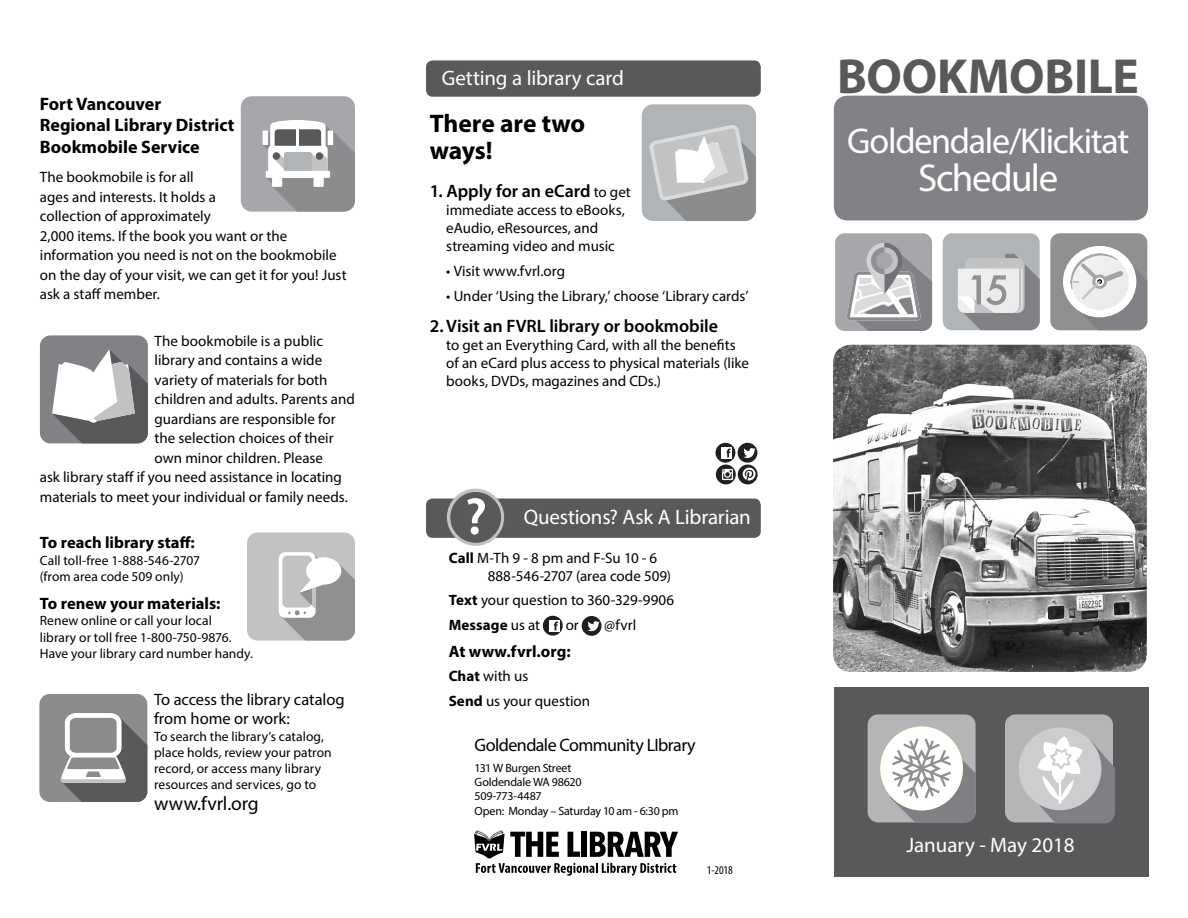
<style>
.page{position:relative;width:1188px;height:918px;background:#fff}
.page>*{position:absolute;margin:0;border:0;box-sizing:border-box;transform-origin:0 0}
.t1{font:700 49.5px "Myriad Pro";letter-spacing:-.005em;color:#58595b}
.t2{font:39px "Myriad Pro";letter-spacing:-.035em;color:#fff}
.t3{font:36px "Myriad Pro";letter-spacing:-.035em;color:#fff}
.Body_copy{font:700 25.5px/27px "Myriad Pro";letter-spacing:-.005em;color:#000}
.Subhead{font:21px "Myriad Pro";letter-spacing:-.005em;color:#fff}
.Body_copy-2{font:21px "Myriad Pro";letter-spacing:-.005em;color:#fff}
.Body_copy-3{font:19.5px "Myriad Pro";color:#000}
.Body_copy-4{font:600 18px "Myriad Pro";letter-spacing:-.005em;color:#000}
.t4{font:700 18px "Myriad Pro";color:#000}
.t5{font:18px "Myriad Pro";letter-spacing:-.03em;color:#000}
.Subhead-2{font:700 16.5px "Myriad Pro";color:#000}
.t6{font:16.5px/19.8px "Myriad Pro";color:#000}
.Body_copy-5{font:700 16.5px "Myriad Pro";letter-spacing:.005em;color:#000}
.Body_copy-6{font:15px/19.5px "Myriad Pro";color:#000}
.Body_copy-7{font:700 15px "Myriad Pro";letter-spacing:.005em;color:#000}
.Body_copy-8{font:13.5px/16.2px "Myriad Pro";letter-spacing:.005em;color:#000}
.t7{font:12px "Myriad Pro";letter-spacing:-.02em;color:#000}
.t8{font:condensed 12px "Myriad Pro";color:#000}
.s1{font-weight:400;font-size:15px}
.s2{font-weight:700}
.s3{font-weight:400}
</style>
<div class="page">
<svg style="left:474px;top:830px;width:204px;height:46px"></svg>
<div style="left:39px;top:694px;width:108px;height:108px;background:#8a8c8e;border-radius:11px"></div>
<svg style="left:61px;top:713px;width:86px;height:89px"></svg>
<div style="left:247px;top:533px;width:108px;height:108px;background:#c0c2c4;border-radius:11px"></div>
<div style="left:279px;top:552px;width:37px;height:66px;background:#fff;border-radius:6px"></div>
<svg style="left:281px;top:554px;width:74px;height:87px"></svg>
<div style="left:40px;top:335px;width:108px;height:108px;background:#818285;border-radius:11px"></div>
<svg style="left:52px;top:349px;width:96px;height:94px"></svg>
<div style="left:426px;top:60px;width:335px;height:37px;background:#58595b;border-radius:7px"></div>
<div style="left:642px;top:104px;width:114px;height:117px;background:#b1b4b6;border-radius:11px"></div>
<svg style="left:651px;top:126px;width:105px;height:95px"></svg>
<div style="left:426px;top:499px;width:335px;height:39px;background:#58595b;border-radius:7px"></div>
<div style="left:241px;top:96px;width:114px;height:116px;background:#a5a7aa;border-radius:11px"></div>
<svg style="left:263px;top:120px;width:92px;height:92px"></svg>
<div style="left:447px;top:489px;width:57px;height:57px;border:9px solid #c0c2c4;border-radius:50%"></div>
<div style="left:450px;top:492px;width:51px;height:51px;background:#58595b;border-radius:50%"></div>
<svg style="left:467px;top:498px;width:18px;height:37px"></svg>
<svg style="left:738px;top:465px;width:20px;height:19px"></svg>
<svg style="left:743px;top:468px;width:13px;height:12px"></svg>
<div style="left:738px;top:443px;width:19px;height:20px;background:#221e1e;border-radius:50%"></div>
<svg style="left:743px;top:448px;width:13px;height:10px"></svg>
<div style="left:716px;top:443px;width:19px;height:20px;background:#221e1e;border-radius:50%"></div>
<div style="left:721px;top:447px;width:11px;height:11px;background:#fff"></div>
<svg style="left:726px;top:449px;width:5px;height:8px"></svg>
<svg style="left:716px;top:465px;width:20px;height:19px"></svg>
<svg style="left:722px;top:469px;width:11px;height:11px"></svg>
<svg style="left:543px;top:616px;width:20px;height:20px"></svg>
<div style="left:549px;top:620px;width:10px;height:11px;background:#fff"></div>
<svg style="left:554px;top:622px;width:4px;height:8px"></svg>
<div style="left:582px;top:616px;width:20px;height:20px;background:#221e1e;border-radius:50%"></div>
<svg style="left:588px;top:621px;width:12px;height:10px"></svg>
<div style="left:834px;top:96px;width:314px;height:124px;background:#818285;border-radius:14px"></div>
<div style="left:834px;top:687px;width:315px;height:189px;background:#58595b"></div>
<div style="left:868px;top:714px;width:108px;height:108px;background:#b3b5b7;border-radius:11px"></div>
<div style="left:880px;top:726px;width:83px;height:84px;background:#fff;border-radius:50%"></div>
<svg style="left:890px;top:738px;width:86px;height:84px"></svg>
<div style="left:1005px;top:714px;width:108px;height:108px;background:#b3b5b7;border-radius:11px"></div>
<div style="left:1019px;top:728px;width:82px;height:82px;background:#cbcdce;border-radius:50%"></div>
<svg style="left:1030px;top:736px;width:85px;height:87px"></svg>
<div style="left:835px;top:233px;width:97px;height:98px;background:#a5a7aa;border-radius:9px"></div>
<svg style="left:847px;top:243px;width:85px;height:88px"></svg>
<div style="left:943px;top:233px;width:97px;height:97px;background:#b1b4b6;border-radius:9px"></div>
<svg style="left:958px;top:254px;width:82px;height:76px"></svg>
<div style="left:1050px;top:233px;width:97px;height:97px;background:#8e9092;border-radius:9px"></div>
<div style="left:1063px;top:246px;width:73px;height:71px;background:#fff;border-radius:50%"></div>
<svg style="left:1071px;top:253px;width:76px;height:77px"></svg>
<img style="left:833px;top:345px;width:314px;height:327px">
<p class="t4" style="left:40px;top:92px;width:123px">Fort Vancouver</p>
<p class="t4" style="left:40px;top:114px;width:196px">Regional Library District</p>
<p class="t4" style="left:40px;top:135px;width:161px">Bookmobile Service</p>
<p class="Body_copy-6" style="left:40px;top:167px;width:308px">The bookmobile is for all<br>ages and interests. It holds a<br>collection of approximately<br>2,000 items. If the book you want or the information you need is not on the bookmobile on the day of your visit, we can get it for you! Just ask a staff member.</p>
<p class="Body_copy-6" style="left:155px;top:330px;width:170px">The bookmobile is a public</p>
<p class="Body_copy-6" style="left:155px;top:350px;width:169px">library and contains a wide</p>
<p class="Body_copy-6" style="left:155px;top:369px;width:174px">variety of materials for both</p>
<p class="Body_copy-6" style="left:155px;top:389px;width:202px">children and adults. Parents and</p>
<p class="Body_copy-6" style="left:155px;top:408px;width:183px">guardians are responsible for</p>
<p class="Body_copy-6" style="left:155px;top:428px;width:180px">the selection choices of their</p>
<p class="Body_copy-6" style="left:155px;top:447px;width:170px">own minor children. Please</p>
<p class="Body_copy-6" style="left:40px;top:467px;width:304px">ask library staff if you need assistance in locating</p>
<p class="Body_copy-6" style="left:40px;top:486px;width:310px">materials to meet your individual or family needs.</p>
<p class="Subhead-2" style="left:40px;top:532px;width:156px">To reach library staff:</p>
<p class="Body_copy-8" style="left:40px;top:552px;width:162px">Call toll-free 1-888-546-2707 (from area code 509 only)</p>
<p class="Subhead-2" style="left:40px;top:593px;width:182px">To renew your materials:</p>
<p class="Body_copy-8" style="left:40px;top:613px;width:215px">Renew online or call your local<br>library or toll free 1-800-750-9876.<br>Have your library card number handy.</p>
<p class="t6" style="left:154px;top:689px;width:192px">To access the library catalog from home or work:</p>
<p class="Body_copy-8" style="left:154px;top:728px;width:179px">To search the library’s catalog, place holds, review your patron record, or access many library resources and services, go to</p>
<p class="Body_copy-3" style="left:154px;top:792px;width:106px">www.fvrl.org</p>
<p class="Body_copy-2" style="left:442px;top:65px;width:184px">Getting a library card</p>
<p class="Body_copy" style="left:430px;top:109px;width:157px">There are two ways!</p>
<p class="Body_copy-4" style="left:430px;top:180px;width:203px">1. Apply for an eCard <span class="s1">to get</span></p>
<p class="Body_copy-6" style="left:446px;top:201px;width:180px;line-height:18px">immediate access to eBooks, eAudio, eResources, and streaming video and music</p>
<p class="Body_copy-6" style="left:446px;top:261px;width:120px">• Visit www.fvrl.org</p>
<p class="Body_copy-6" style="left:446px;top:286px;width:304px">• Under ‘Using the Library,’ choose ‘Library cards’</p>
<p class="Body_copy-4" style="left:430px;top:315px;width:290px">2.Visit an FVRL library or bookmobile</p>
<p class="Body_copy-6" style="left:446px;top:336px;width:304px;line-height:18px">to get an Everything Card, with all the benefits of an eCard plus access to physical materials (like books, DVDs, magazines and CDs.)</p>
<p class="Subhead" style="left:524px;top:504px;width:229px">Questions? Ask A Librarian</p>
<p class="Body_copy-6" style="left:488px;top:548px;width:185px;line-height:18px;text-indent:-39px"><span class="s2">Call</span> M-Th 9 - 8 pm and F-Su 10 - 6<br>888-546-2707 (area code 509)</p>
<p class="Body_copy-6" style="left:449px;top:590px;width:227px"><span class="s2">Text</span> your question to 360-329-9906</p>
<p class="Body_copy-7" style="left:449px;top:615px;width:93px">Message <span class="s3">us at</span></p>
<p class="Body_copy-6" style="left:566px;top:615px;width:15px">or</p>
<p class="Body_copy-6" style="left:604px;top:615px;width:33px">@fvrl</p>
<p class="Body_copy-5" style="left:449px;top:640px;width:123px">At www.fvrl.org:</p>
<p class="Body_copy-6" style="left:449px;top:666px;width:81px"><span class="s2">Chat</span> with us</p>
<p class="Body_copy-6" style="left:449px;top:691px;width:143px"><span class="s2">Send</span> us your question</p>
<p class="t5" style="left:475px;top:733px;width:223px">Goldendale Community LIbrary</p>
<p class="t7" style="left:475px;top:760px;width:98px">131 W Burgen Street</p>
<p class="t7" style="left:475px;top:775px;width:108px">Goldendale WA 98620</p>
<p class="t7" style="left:475px;top:789px;width:68px">509-773-4487</p>
<p class="t7" style="left:475px;top:803px;width:205px">Open: Monday – Saturday 10 am - 6:30 pm</p>
<p class="t8" style="left:707px;top:863px;width:27px">1-2018</p>
<p class="t1" style="left:837px;top:44px;width:303px">BOOKMOBILE</p>
<p class="t3" style="left:847px;top:119px;width:284px">Goldendale/Klickitat</p>
<p class="t2" style="left:918px;top:154px;width:142px">Schedule</p>
<p class="Subhead" style="left:906px;top:832px;width:170px">January - May 2018</p>
</div>
